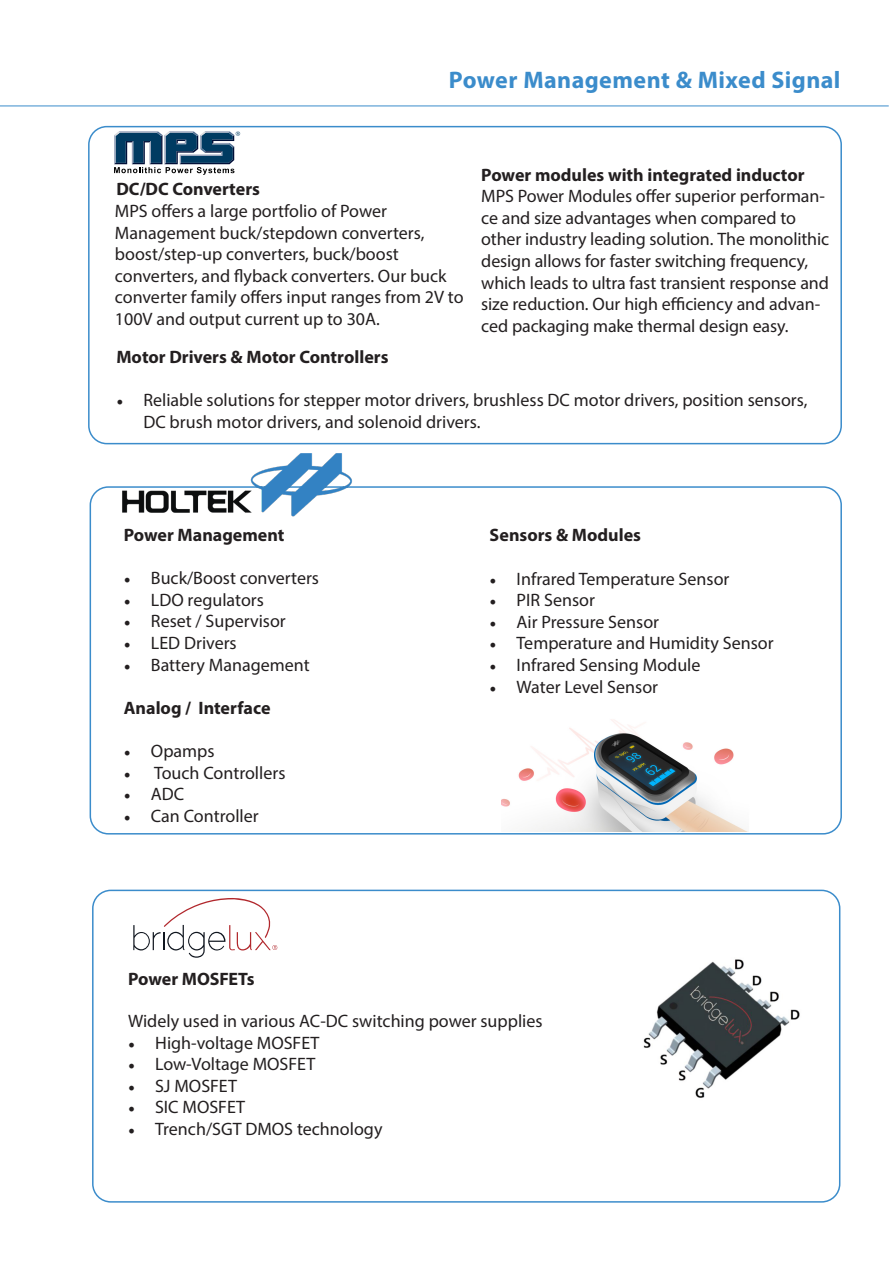
<style>
.page{position:relative;width:893px;height:1263px;background:#fff}
.page>*{position:absolute;margin:0;border:0;box-sizing:border-box;transform-origin:0 0}
.Subtitle{font:700 24px "Myriad Pro";letter-spacing:.015em;color:#3b8ccb}
.t1{font:18px/21.6px "Myriad Pro";color:#231f20}
.titels_pag_4-5{font:700 18px "Myriad Pro";color:#231f20}
.s1{font-family:"Minion Pro"}
</style>
<div class="page">
<div style="left:88px;top:126px;width:754px;height:318px;border:2px solid #3b8ccb;border-radius:18px"></div>
<svg style="left:114px;top:131px;width:126px;height:44px"></svg>
<div style="left:90px;top:486px;width:752px;height:348px;border:2px solid #3b8ccb;border-radius:18px"></div>
<img style="left:112px;top:453px;width:251px;height:64px">
<div style="left:92px;top:890px;width:748px;height:312px;border:2px solid #3b8ccb;border-radius:18px"></div>
<svg style="left:133px;top:898px;width:144px;height:60px"></svg>
<img style="left:643px;top:959px;width:157px;height:139px">
<img style="left:502px;top:719px;width:244px;height:112px">
<hr style="left:0;top:106px;width:889px;height:1px;background:#3b8ccb">
<p class="Subtitle" style="left:449px;top:64px;width:393px">Power Management &amp; Mixed Signal</p>
<p class="titels_pag_4-5" style="left:116px;top:177px;width:145px">DC/DC Converters</p>
<p class="t1" style="left:115px;top:200px;width:350px">MPS offers a large portfolio of Power Management buck/stepdown converters, boost/step-up converters, buck/boost converters, and flyback converters. Our buck converter family offers input ranges from 2V to 100V and output current up to 30A.</p>
<p class="titels_pag_4-5" style="left:481px;top:163px;width:325px">Power modules with integrated inductor</p>
<p class="t1" style="left:481px;top:185px;width:349px">MPS Power Modules offer superior performan&shy;ce and size advantages when compared to other industry leading solution. The monolithic design allows for faster switching frequency, which leads to ultra fast transient response and size reduction. Our high efficiency and advan&shy;ced packaging make thermal design easy.</p>
<p class="titels_pag_4-5" style="left:116px;top:345px;width:274px">Motor Drivers &amp; Motor Controllers</p>
<p class="t1" style="left:143px;top:389px;width:665px;text-indent:-27px"><span class="s1">•</span> Reliable solutions for stepper motor drivers, brushless DC motor drivers, position sensors,<br>DC brush motor drivers, and solenoid drivers.</p>
<p class="titels_pag_4-5" style="left:124px;top:523px;width:162px">Power Management</p>
<p class="t1" style="left:124px;top:567px;width:197px"><span class="s1">•</span> Buck/Boost converters</p>
<p class="t1" style="left:124px;top:589px;width:142px"><span class="s1">•</span> LDO regulators</p>
<p class="t1" style="left:124px;top:610px;width:163px"><span class="s1">•</span> Reset / Supervisor</p>
<p class="t1" style="left:124px;top:632px;width:114px"><span class="s1">•</span> LED Drivers</p>
<p class="t1" style="left:124px;top:653px;width:187px"><span class="s1">•</span> Battery Management</p>
<p class="titels_pag_4-5" style="left:124px;top:696px;width:148px">Analog / Interface</p>
<p class="t1" style="left:124px;top:740px;width:92px"><span class="s1">•</span> Opamps</p>
<p class="t1" style="left:124px;top:761px;width:163px"><span class="s1">•</span> Touch Controllers</p>
<p class="t1" style="left:124px;top:783px;width:62px"><span class="s1">•</span> ADC</p>
<p class="t1" style="left:124px;top:805px;width:136px"><span class="s1">•</span> Can Controller</p>
<p class="titels_pag_4-5" style="left:128px;top:967px;width:128px">Power MOSFETs</p>
<p class="titels_pag_4-5" style="left:490px;top:523px;width:153px">Sensors &amp; Modules</p>
<p class="t1" style="left:490px;top:567px;width:241px"><span class="s1">•</span> Infrared Temperature Sensor</p>
<p class="t1" style="left:490px;top:589px;width:107px"><span class="s1">•</span> PIR Sensor</p>
<p class="t1" style="left:490px;top:611px;width:171px"><span class="s1">•</span> Air Pressure Sensor</p>
<p class="t1" style="left:490px;top:632px;width:285px"><span class="s1">•</span> Temperature and Humidity Sensor</p>
<p class="t1" style="left:490px;top:654px;width:212px"><span class="s1">•</span> Infrared Sensing Module</p>
<p class="t1" style="left:490px;top:675px;width:170px"><span class="s1">•</span> Water Level Sensor</p>
<p class="t1" style="left:128px;top:1010px;width:416px">Widely used in various AC-DC switching power supplies</p>
<p class="t1" style="left:128px;top:1031px;width:193px"><span class="s1">•</span> High-voltage MOSFET</p>
<p class="t1" style="left:128px;top:1053px;width:189px"><span class="s1">•</span> Low-Voltage MOSFET</p>
<p class="t1" style="left:128px;top:1075px;width:110px"><span class="s1">•</span> SJ MOSFET</p>
<p class="t1" style="left:128px;top:1096px;width:119px"><span class="s1">•</span> SIC MOSFET</p>
<p class="t1" style="left:128px;top:1118px;width:256px"><span class="s1">•</span> Trench/SGT DMOS technology</p>
</div>
